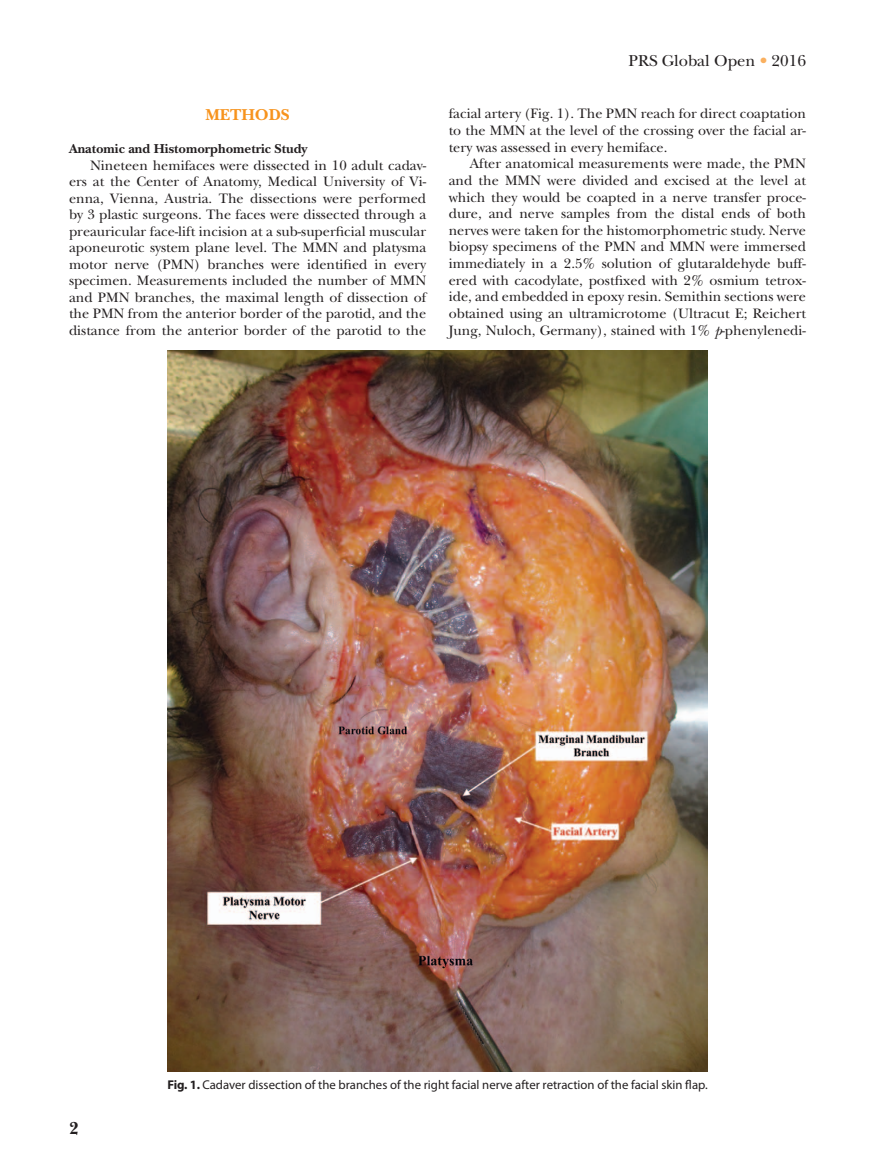
<style>
.page{position:relative;width:878px;height:1175px;background:#fff}
.page>*{position:absolute;margin:0;border:0;box-sizing:border-box;transform-origin:0 0}
.t1{font:700 18px "New Baskerville";color:#231f20}
.t2{font:16.5px "New Baskerville";color:#231f20}
.t3{font:700 16.5px "New Baskerville";color:#f7931d}
.t4{font:14.25px/16.6px "New Baskerville";color:#231f20;text-align:justify}
.t5{font:700 13.5px "New Baskerville";color:#231f20}
.t6{font:12.75px "Myriad Pro";color:#231f20}
.s1{color:#fab05f}
.s2{font-style:italic}
.s3{font-weight:700}
</style>
<div class="page">
<img style="left:167px;top:351px;width:540px;height:720px">
<p class="t3" style="left:205px;top:105px;width:86px">METHODS</p>
<p class="t5" style="left:69px;top:141px;width:240px">Anatomic and Histomorphometric Study</p>
<p class="t4" style="left:69px;top:157px;width:359px;text-indent:21px">Nineteen hemifaces were dissected in 10 adult cadav&shy;ers at the Center of Anatomy, Medical University of Vi&shy;enna, Vienna, Austria. The dissections were performed by 3 plastic surgeons. The faces were dissected through a preauricular face-lift incision at a sub-superficial muscular aponeurotic system plane level. The MMN and platysma motor nerve (PMN) branches were identified in every specimen. Measurements included the number of MMN and PMN branches, the maximal length of dissection of the PMN from the anterior border of the parotid, and the distance from the anterior border of the parotid to the</p>
<p class="t2" style="left:628px;top:51px;width:179px">PRS Global Open <span class="s1">•</span> 2016</p>
<p class="t4" style="left:449px;top:106px;width:359px">facial artery (Fig. 1). The PMN reach for direct coaptation to the MMN at the level of the crossing over the facial ar&shy;tery was assessed in every hemiface.</p>
<p class="t4" style="left:449px;top:155px;width:359px;text-indent:21px">After anatomical measurements were made, the PMN and the MMN were divided and excised at the level at which they would be coapted in a nerve transfer proce&shy;dure, and nerve samples from the distal ends of both nerves were taken for the histomorphometric study. Nerve biopsy specimens of the PMN and MMN were immersed immediately in a 2.5% solution of glutaraldehyde buff&shy;ered with cacodylate, postfixed with 2% osmium tetrox&shy;ide, and embedded in epoxy resin. Semithin sections were obtained using an ultramicrotome (Ultracut E; Reichert Jung, Nuloch, Germany), stained with 1% <span class="s2">p</span>-phenylenedi-</p>
<p class="t1" style="left:69px;top:1118px;width:11px">2</p>
<p class="t6" style="left:167px;top:1076px;width:542px"><span class="s3">Fig. 1.</span> Cadaver dissection of the branches of the right facial nerve after retraction of the facial skin flap.</p>
</div>
